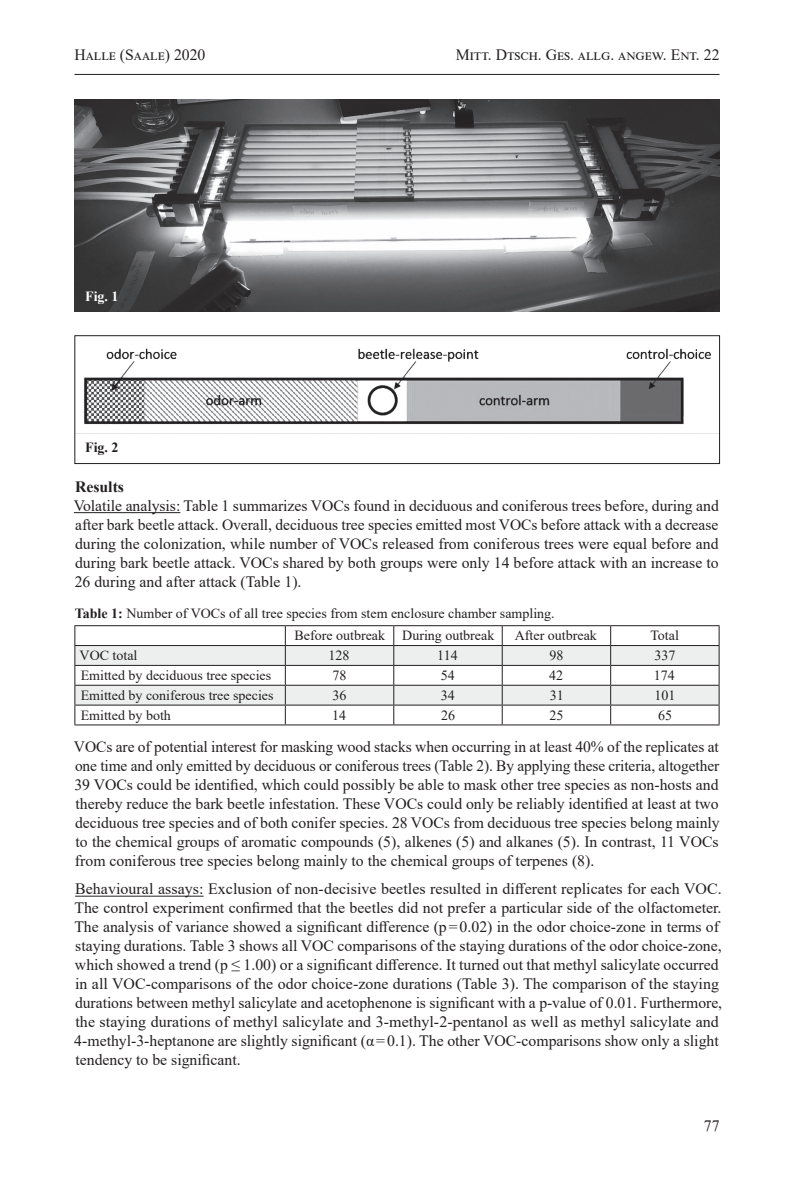
<style>
.page{position:relative;width:794px;height:1191px;background:#fff}
.page>*{position:absolute;margin:0;border:0;box-sizing:border-box;transform-origin:0 0}
.t1{font:15.75px/18.9px "Times New Roman";color:#231f20;text-align:justify}
.t2{font:700 15.75px "Times New Roman";color:#231f20}
.t3{font:14px/22.2px "Times New Roman";color:#231f20}
.t4{font:700 14px "Times New Roman";color:#fff}
.t5{font:700 14px "Times New Roman";color:#231f20}
.s1{font-weight:700}
</style>
<div class="page">
<hr style="left:74px;top:74px;width:645px;height:1px;background:#231f20">
<hr style="left:74px;top:512px;width:106px;height:1px;background:#231f20">
<hr style="left:75px;top:895px;width:129px;height:1px;background:#231f20">
<svg style="left:75px;top:646px;width:643px;height:58px;fill:#edefef"></svg>
<hr style="left:74px;top:625px;width:211px;height:1px;background:#231f20">
<hr style="left:285px;top:625px;width:109px;height:1px;background:#231f20">
<hr style="left:394px;top:625px;width:108px;height:1px;background:#231f20">
<hr style="left:502px;top:625px;width:108px;height:1px;background:#231f20">
<hr style="left:610px;top:625px;width:109px;height:1px;background:#231f20">
<hr style="left:74px;top:645px;width:211px;height:1px;background:#231f20">
<hr style="left:285px;top:645px;width:109px;height:1px;background:#231f20">
<hr style="left:394px;top:645px;width:108px;height:1px;background:#231f20">
<hr style="left:502px;top:645px;width:108px;height:1px;background:#231f20">
<hr style="left:610px;top:645px;width:109px;height:1px;background:#231f20">
<hr style="left:74px;top:665px;width:211px;height:1px;background:#231f20">
<hr style="left:285px;top:665px;width:109px;height:1px;background:#231f20">
<hr style="left:394px;top:665px;width:108px;height:1px;background:#231f20">
<hr style="left:502px;top:665px;width:108px;height:1px;background:#231f20">
<hr style="left:610px;top:665px;width:109px;height:1px;background:#231f20">
<hr style="left:74px;top:685px;width:211px;height:1px;background:#231f20">
<hr style="left:285px;top:685px;width:109px;height:1px;background:#231f20">
<hr style="left:394px;top:685px;width:108px;height:1px;background:#231f20">
<hr style="left:502px;top:685px;width:108px;height:1px;background:#231f20">
<hr style="left:610px;top:685px;width:109px;height:1px;background:#231f20">
<hr style="left:74px;top:704px;width:211px;height:1px;background:#231f20">
<svg style="left:74px;top:626px;width:1px;height:98px"></svg>
<hr style="left:285px;top:704px;width:109px;height:1px;background:#231f20">
<svg style="left:285px;top:626px;width:1px;height:98px"></svg>
<hr style="left:394px;top:704px;width:108px;height:1px;background:#231f20">
<svg style="left:393px;top:626px;width:1px;height:98px"></svg>
<hr style="left:502px;top:704px;width:108px;height:1px;background:#231f20">
<svg style="left:502px;top:626px;width:1px;height:98px"></svg>
<hr style="left:610px;top:704px;width:109px;height:1px;background:#231f20">
<svg style="left:610px;top:626px;width:1px;height:98px"></svg>
<svg style="left:718px;top:626px;width:1px;height:98px"></svg>
<hr style="left:74px;top:724px;width:211px;height:1px;background:#231f20">
<hr style="left:285px;top:724px;width:109px;height:1px;background:#231f20">
<hr style="left:394px;top:724px;width:108px;height:1px;background:#231f20">
<hr style="left:502px;top:724px;width:108px;height:1px;background:#231f20">
<hr style="left:610px;top:724px;width:109px;height:1px;background:#231f20">
<img style="left:74px;top:99px;width:645px;height:212px">
<img style="left:83px;top:348px;width:628px;height:77px">
<div style="left:74px;top:335px;width:646px;height:129px;border:1px solid #231f20"></div>
<p class="t1" style="left:74px;top:44px;width:133px">Halle (Saale) 2020</p>
<p class="t1" style="left:456px;top:44px;width:265px">Mitt. Dtsch. Ges. allg. angew. Ent. 22</p>
<p class="t4" style="left:85px;top:287px;width:35px">Fig. 1</p>
<p class="t5" style="left:85px;top:437px;width:35px">Fig. 2</p>
<p class="t2" style="left:75px;top:475px;width:50px">Results</p>
<p class="t1" style="left:74px;top:496px;width:646px">Volatile analysis: Table 1 summarizes VOCs found in deciduous and coniferous trees before, during and after bark beetle attack. Overall, deciduous tree species emitted most VOCs before attack with a decrease during the colonization, while number of VOCs released from coniferous trees were equal before and during bark beetle attack. VOCs shared by both groups were only 14 before attack with an increase to 26 during and after attack (Table 1).</p>
<p class="t3" style="left:294px;top:602px;width:262px;text-indent:-220px"><span class="s1">Table 1:</span> Number of VOCs of all tree species from stem enclosure chamber sampling.<br>Before outbreak During outbreak</p>
<p class="t3" style="left:515px;top:624px;width:84px">After outbreak</p>
<p class="t3" style="left:650px;top:624px;width:30px">Total</p>
<p class="t3" style="left:80px;top:644px;width:59px">VOC total</p>
<p class="t3" style="left:328px;top:644px;width:22px">128</p>
<p class="t3" style="left:437px;top:644px;width:22px">114</p>
<p class="t3" style="left:549px;top:644px;width:15px">98</p>
<p class="t3" style="left:654px;top:644px;width:22px">337</p>
<p class="t3" style="left:81px;top:664px;width:192px">Emitted by deciduous tree species</p>
<p class="t3" style="left:332px;top:664px;width:15px">78</p>
<p class="t3" style="left:441px;top:664px;width:15px">54</p>
<p class="t3" style="left:549px;top:664px;width:15px">42</p>
<p class="t3" style="left:654px;top:664px;width:22px">174</p>
<p class="t3" style="left:81px;top:684px;width:194px">Emitted by coniferous tree species</p>
<p class="t3" style="left:332px;top:684px;width:15px">36</p>
<p class="t3" style="left:441px;top:684px;width:15px">34</p>
<p class="t3" style="left:549px;top:684px;width:15px">31</p>
<p class="t3" style="left:654px;top:684px;width:22px">101</p>
<p class="t3" style="left:81px;top:703px;width:92px">Emitted by both</p>
<p class="t3" style="left:332px;top:703px;width:15px">14</p>
<p class="t3" style="left:441px;top:703px;width:15px">26</p>
<p class="t3" style="left:549px;top:703px;width:15px">25</p>
<p class="t3" style="left:658px;top:703px;width:15px">65</p>
<p class="t1" style="left:74px;top:737px;width:647px">VOCs are of potential interest for masking wood stacks when occurring in at least 40% of the replicates at one time and only emitted by deciduous or coniferous trees (Table 2). By applying these criteria, altogether 39 VOCs could be identified, which could possibly be able to mask other tree species as non-hosts and thereby reduce the bark beetle infestation. These VOCs could only be reliably identified at least at two deciduous tree species and of both conifer species. 28 VOCs from deciduous tree species belong mainly to the chemical groups of aromatic compounds (5), alkenes (5) and alkanes (5). In contrast, 11 VOCs from coniferous tree species belong mainly to the chemical groups of terpenes (8).</p>
<p class="t1" style="left:74px;top:879px;width:649px;text-align:left">Behavioural assays: Exclusion of non-decisive beetles resulted in different replicates for each VOC.<br>The control experiment confirmed that the beetles did not prefer a particular side of the olfactometer.<br>The analysis of variance showed a significant difference (p=0.02) in the odor choice-zone in terms of staying durations. Table 3 shows all VOC comparisons of the staying durations of the odor choice-zone, which showed a trend (p ≤ 1.00) or a significant difference. It turned out that methyl salicylate occurred in all VOC-comparisons of the odor choice-zone durations (Table 3). The comparison of the staying durations between methyl salicylate and acetophenone is significant with a p-value of 0.01. Furthermore, the staying durations of methyl salicylate and 3-methyl-2-pentanol as well as methyl salicylate and 4-methyl-3-heptanone are slightly significant (α=0.1). The other VOC-comparisons show only a slight tendency to be significant.</p>
<p class="t1" style="left:704px;top:1116px;width:17px">77</p>
</div>
